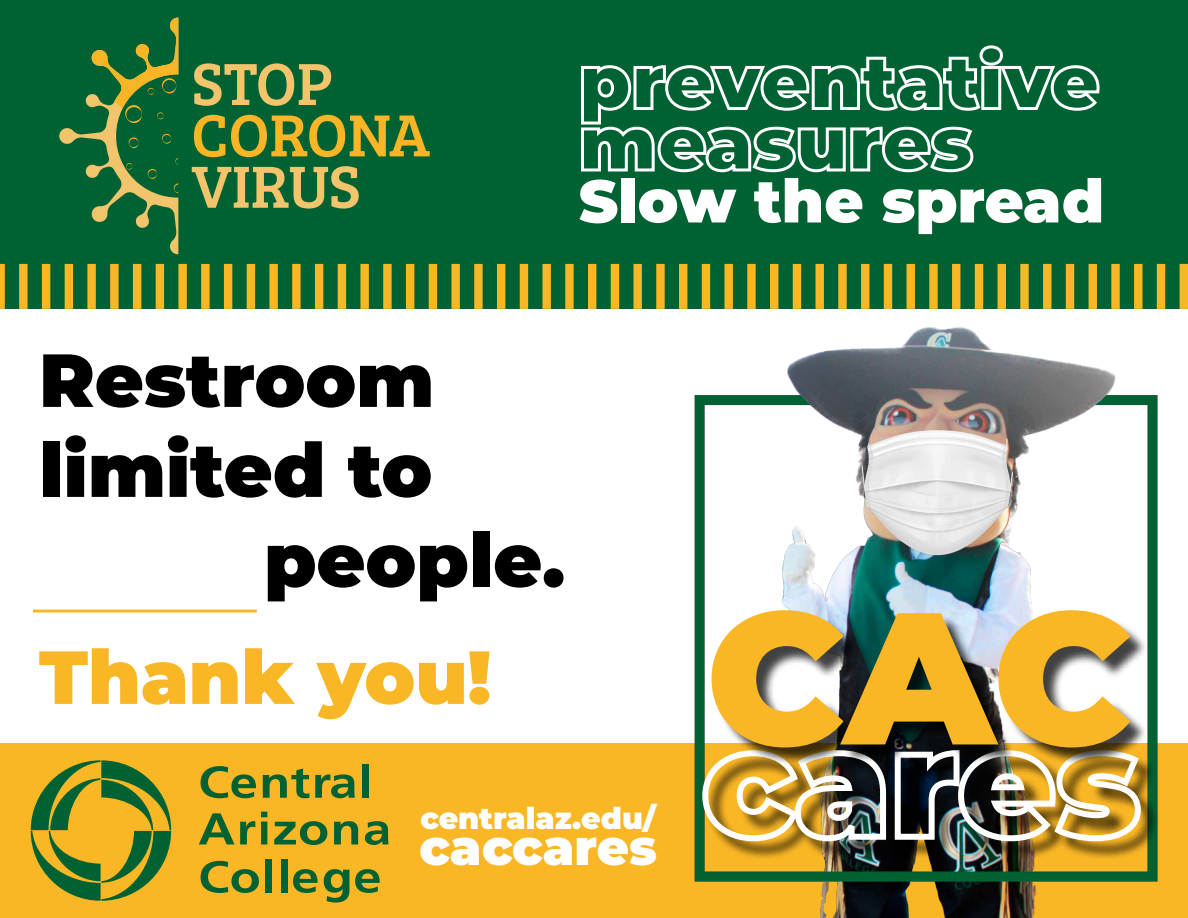
<style>
.page{position:relative;width:1188px;height:918px;background:#fff}
.page>*{position:absolute;margin:0;border:0;box-sizing:border-box;transform-origin:0 0}
.t1{font:900 187.5px "Montserrat";color:#f9b625}
.t2{font:900 75px "Montserrat";color:#000}
.t3{font:900 75px "Montserrat";color:#f9b625}
.t4{font:900 60px "Montserrat";color:#fff}
.t5{font:900 49.5px "Montserrat";color:#fff}
.t6{font:900 30px "Montserrat";color:#fff}
</style>
<div class="page">
<div style="left:0;top:743px;width:1187px;height:175px;background:#f9b625"></div>
<svg style="left:31px;top:760px;width:140px;height:141px"></svg>
<svg style="left:201px;top:766px;width:55px;height:32px"></svg>
<svg style="left:263px;top:768px;width:92px;height:30px"></svg>
<div style="left:363px;top:764px;width:6px;height:34px;background:#006232"></div>
<svg style="left:199px;top:813px;width:56px;height:31px"></svg>
<svg style="left:261px;top:812px;width:6px;height:32px"></svg>
<svg style="left:274px;top:821px;width:53px;height:24px"></svg>
<svg style="left:334px;top:821px;width:24px;height:23px"></svg>
<svg style="left:365px;top:821px;width:23px;height:24px"></svg>
<svg style="left:201px;top:861px;width:58px;height:32px"></svg>
<div style="left:266px;top:859px;width:6px;height:33px;background:#006232"></div>
<div style="left:281px;top:859px;width:6px;height:33px;background:#006232"></div>
<svg style="left:293px;top:869px;width:25px;height:24px"></svg>
<svg style="left:324px;top:869px;width:25px;height:34px"></svg>
<svg style="left:355px;top:869px;width:25px;height:24px"></svg>
<div style="left:0;top:0;width:1188px;height:308px;background:#006232"></div>
<svg style="left:581px;top:45px;width:519px;height:128px"></svg>
<svg style="left:59px;top:18px;width:119px;height:237px"></svg>
<svg style="left:194px;top:63px;width:137px;height:43px"></svg>
<svg style="left:194px;top:115px;width:31px;height:42px"></svg>
<svg style="left:231px;top:115px;width:199px;height:42px"></svg>
<svg style="left:192px;top:166px;width:167px;height:43px"></svg>
<div style="left:0;top:264px;width:5px;height:45px;background:#f9b625"></div>
<div style="left:19px;top:264px;width:9px;height:45px;background:#f9b625"></div>
<div style="left:42px;top:264px;width:8px;height:45px;background:#f9b625"></div>
<div style="left:65px;top:264px;width:8px;height:45px;background:#f9b625"></div>
<div style="left:87px;top:264px;width:9px;height:45px;background:#f9b625"></div>
<div style="left:110px;top:264px;width:9px;height:45px;background:#f9b625"></div>
<div style="left:133px;top:264px;width:8px;height:45px;background:#f9b625"></div>
<div style="left:156px;top:264px;width:8px;height:45px;background:#f9b625"></div>
<div style="left:178px;top:264px;width:9px;height:45px;background:#f9b625"></div>
<div style="left:201px;top:264px;width:9px;height:45px;background:#f9b625"></div>
<div style="left:224px;top:264px;width:8px;height:45px;background:#f9b625"></div>
<div style="left:247px;top:264px;width:8px;height:45px;background:#f9b625"></div>
<div style="left:269px;top:264px;width:9px;height:45px;background:#f9b625"></div>
<div style="left:292px;top:264px;width:9px;height:45px;background:#f9b625"></div>
<div style="left:315px;top:264px;width:8px;height:45px;background:#f9b625"></div>
<div style="left:338px;top:264px;width:8px;height:45px;background:#f9b625"></div>
<div style="left:360px;top:264px;width:9px;height:45px;background:#f9b625"></div>
<div style="left:383px;top:264px;width:9px;height:45px;background:#f9b625"></div>
<div style="left:406px;top:264px;width:8px;height:45px;background:#f9b625"></div>
<div style="left:429px;top:264px;width:8px;height:45px;background:#f9b625"></div>
<div style="left:451px;top:264px;width:9px;height:45px;background:#f9b625"></div>
<div style="left:474px;top:264px;width:9px;height:45px;background:#f9b625"></div>
<div style="left:497px;top:264px;width:8px;height:45px;background:#f9b625"></div>
<div style="left:520px;top:264px;width:8px;height:45px;background:#f9b625"></div>
<div style="left:542px;top:264px;width:9px;height:45px;background:#f9b625"></div>
<div style="left:565px;top:264px;width:9px;height:45px;background:#f9b625"></div>
<div style="left:588px;top:264px;width:8px;height:45px;background:#f9b625"></div>
<div style="left:611px;top:264px;width:8px;height:45px;background:#f9b625"></div>
<div style="left:633px;top:264px;width:9px;height:45px;background:#f9b625"></div>
<div style="left:656px;top:264px;width:9px;height:45px;background:#f9b625"></div>
<div style="left:679px;top:264px;width:8px;height:45px;background:#f9b625"></div>
<div style="left:702px;top:264px;width:8px;height:45px;background:#f9b625"></div>
<div style="left:725px;top:264px;width:8px;height:45px;background:#f9b625"></div>
<div style="left:747px;top:264px;width:9px;height:45px;background:#f9b625"></div>
<div style="left:770px;top:264px;width:8px;height:45px;background:#f9b625"></div>
<div style="left:793px;top:264px;width:8px;height:45px;background:#f9b625"></div>
<div style="left:816px;top:264px;width:8px;height:45px;background:#f9b625"></div>
<div style="left:838px;top:264px;width:9px;height:45px;background:#f9b625"></div>
<div style="left:861px;top:264px;width:8px;height:45px;background:#f9b625"></div>
<div style="left:884px;top:264px;width:8px;height:45px;background:#f9b625"></div>
<div style="left:907px;top:264px;width:8px;height:45px;background:#f9b625"></div>
<div style="left:929px;top:264px;width:9px;height:45px;background:#f9b625"></div>
<div style="left:952px;top:264px;width:8px;height:45px;background:#f9b625"></div>
<div style="left:975px;top:264px;width:8px;height:45px;background:#f9b625"></div>
<div style="left:998px;top:264px;width:8px;height:45px;background:#f9b625"></div>
<div style="left:1020px;top:264px;width:9px;height:45px;background:#f9b625"></div>
<div style="left:1043px;top:264px;width:8px;height:45px;background:#f9b625"></div>
<div style="left:1066px;top:264px;width:8px;height:45px;background:#f9b625"></div>
<div style="left:1089px;top:264px;width:8px;height:45px;background:#f9b625"></div>
<div style="left:1111px;top:264px;width:9px;height:45px;background:#f9b625"></div>
<div style="left:1134px;top:264px;width:8px;height:45px;background:#f9b625"></div>
<div style="left:1157px;top:264px;width:8px;height:45px;background:#f9b625"></div>
<div style="left:1180px;top:264px;width:8px;height:45px;background:#f9b625"></div>
<img style="left:694px;top:327px;width:494px;height:591px">
<div style="left:705px;top:753px;width:454px;height:107px;background:#000;opacity:.75"></div>
<img style="left:699px;top:747px;width:445px;height:97px">
<div style="left:714px;top:613px;width:434px;height:153px;background:#000;opacity:.75"></div>
<hr style="left:33px;top:610px;width:224px;height:3px;background:#f9b625">
<p class="t4" style="left:579px;top:156px;width:527px">Slow the spread</p>
<p class="t2" style="left:39px;top:324px;width:397px">Restroom</p>
<p class="t2" style="left:39px;top:414px;width:395px">limited to</p>
<p class="t2" style="left:264px;top:504px;width:303px">people.</p>
<p class="t3" style="left:39px;top:621px;width:454px">Thank you!</p>
<h1 class="t1" style="left:706px;top:537px;width:428px">CAC</h1>
<p class="t6" style="left:420px;top:795px;width:237px">centralaz.edu/</p>
<p class="t5" style="left:420px;top:810px;width:239px">caccares</p>
</div>
